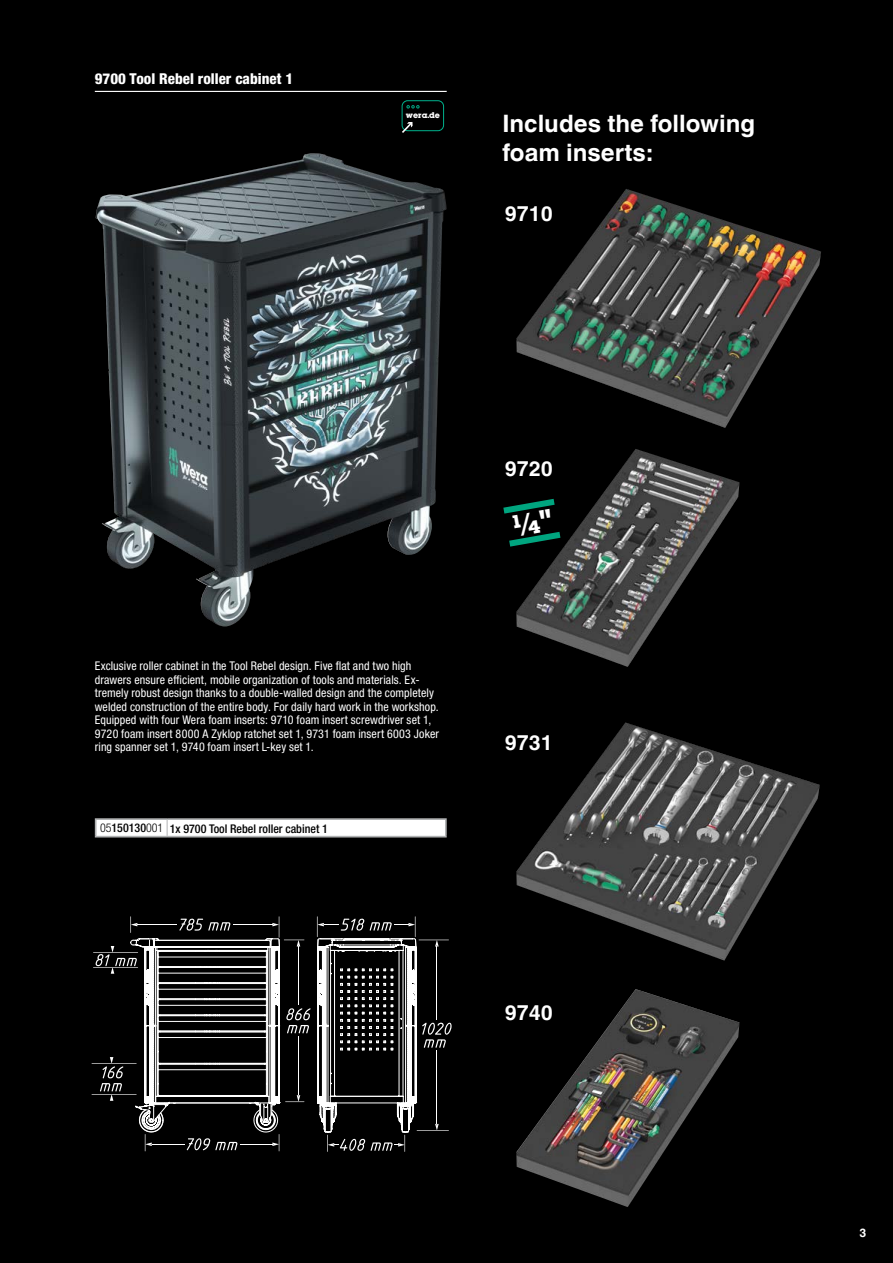
<style>
.page{position:relative;width:893px;height:1263px;background:#000}
.page>*{position:absolute;margin:0;border:0;box-sizing:border-box;transform-origin:0 0}
.t1{font:700 24px/28.8px "Helvetica World";color:#fff}
.t2{font:700 21px "Helvetica World";color:#fff}
.t3{font:800 condensed 15px "Helvetica Neue LTW1 G";color:#fff}
.t4{font:condensed 12px/13.5px "Helvetica Neue LTW1 G";letter-spacing:.01em;color:#fff}
.t5{font:500 condensed 12px "Helvetica Neue LTW1 G";color:#000}
.t6{font:700 12px "Helvetica World";color:#fff}
.t7{font:700 7.35px "Lubalin";color:#fff}
.s1{font-weight:300}
</style>
<div class="page">
<svg style="left:402px;top:100px;width:42px;height:33px"></svg>
<img style="left:516px;top:189px;width:305px;height:239px">
<img style="left:516px;top:722px;width:304px;height:238px">
<img style="left:516px;top:449px;width:223px;height:218px">
<img style="left:516px;top:989px;width:223px;height:218px">
<img style="left:96px;top:153px;width:351px;height:473px">
<svg style="left:317px;top:916px;width:135px;height:236px"></svg>
<svg style="left:92px;top:916px;width:219px;height:235px"></svg>
<hr style="left:95px;top:91px;width:352px;height:1px;background:#fff">
<svg style="left:95px;top:820px;width:352px;height:16px;background:#fcfdfd"></svg>
<hr style="left:95px;top:818px;width:72px;height:2px;background:#b1b3b4">
<hr style="left:167px;top:818px;width:280px;height:2px;background:#b1b3b4">
<hr style="left:95px;top:836px;width:72px;height:1px;background:#b1b3b4">
<hr style="left:167px;top:836px;width:280px;height:1px;background:#b1b3b4">
<svg style="left:503px;top:495px;width:64px;height:56px"></svg>
<p class="t3" style="left:95px;top:70px;width:200px">9700 Tool Rebel roller cabinet 1</p>
<p class="t7" style="left:406px;top:110px;width:36px">wera.de</p>
<h1 class="t1" style="left:502px;top:109px;width:254px">Includes the following foam inserts:</h1>
<h2 class="t2" style="left:505px;top:202px;width:50px">9710</h2>
<h2 class="t2" style="left:505px;top:457px;width:50px">9720</h2>
<p class="t4" style="left:95px;top:659px;width:346px">Exclusive roller cabinet in the Tool Rebel design. Five flat and two high drawers ensure efficient, mobile organization of tools and materials. Ex&shy;tremely robust design thanks to a double-walled design and the completely welded construction of the entire body. For daily hard work in the workshop.<br>Equipped with four Wera foam inserts: 9710 foam insert screwdriver set 1, 9720 foam insert 8000 A Zyklop ratchet set 1, 9731 foam insert 6003 Joker ring spanner set 1, 9740 foam insert L-key set 1.</p>
<p class="t5" style="left:100px;top:822px;width:229px"><span class="s1">05</span>150130<span class="s1">001</span> 1x 9700 Tool Rebel roller cabinet 1</p>
<h2 class="t2" style="left:505px;top:730px;width:50px">9731</h2>
<h2 class="t2" style="left:505px;top:1000px;width:50px">9740</h2>
<p class="t6" style="left:859px;top:1225px;width:8px">3</p>
</div>
